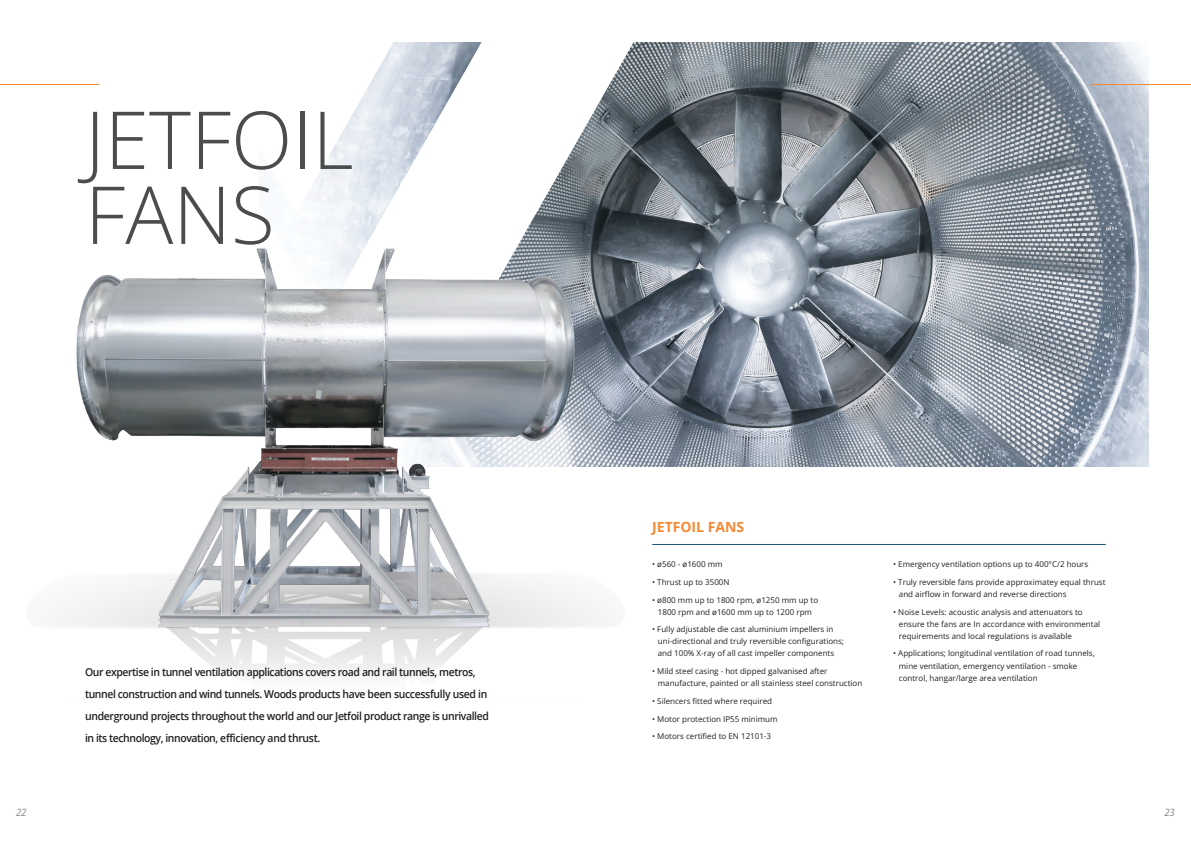
<style>
.page{position:relative;width:1191px;height:842px;background:#fff}
.page>*{position:absolute;margin:0;border:0;box-sizing:border-box;transform-origin:0 0}
.t1{font:300 80px/75px "Open Sans";color:#4b4c4d}
.t2{font:700 14px "Open Sans";color:#f58834}
.t3{font:600 11px/22px "Open Sans";letter-spacing:-.04em;color:#231f20;scale:.95 1}
.t4{font:italic 10px "Open Sans";color:#808285;scale:.95 1}
.t5{font:8px/12px "Open Sans";color:#231f20}
</style>
<div class="page">
<hr style="left:652px;top:544px;width:454px;height:1px;background:#1f5678">
<img style="left:658px;top:43px;width:491px;height:424px">
<svg style="left:99px;top:42px;width:559px;height:148px"></svg>
<svg style="left:99px;top:108px;width:121px;height:82px"></svg>
<svg style="left:220px;top:42px;width:229px;height:148px"></svg>
<img style="left:59px;top:190px;width:626px;height:484px">
<hr style="left:1091px;top:84px;width:100px;height:1px;background:#f58834">
<hr style="left:0;top:84px;width:99px;height:1px;background:#f58834">
<h1 class="t1" style="left:85px;top:100px;width:270px">JETFOIL<br>FANS</h1>
<p class="t3" style="left:85px;top:661px;width:426px">Our expertise in tunnel ventilation applications covers road and rail tunnels, metros, tunnel construction and wind tunnels. Woods products have been successfully used in underground projects throughout the world and our Jetfoil product range is unrivalled in its technology, innovation, efficiency and thrust.</p>
<h2 class="t2" style="left:652px;top:517px;width:94px">JETFOIL FANS</h2>
<p class="t5" style="left:652px;top:558px;width:72px">• ø560 - ø1600 mm</p>
<p class="t5" style="left:652px;top:576px;width:79px">• Thrust up to 3500N</p>
<p class="t5" style="left:652px;top:594px;width:167px;text-align:center">• ø800 mm up to 1800 rpm, ø1250 mm up to<br>1800 rpm and ø1600 mm up to 1200 rpm</p>
<p class="t5" style="left:658px;top:623px;width:188px;text-indent:-6px">• Fully adjustable die cast aluminium impellers in uni-directional and truly reversible configurations; and 100% X-ray of all cast impeller components</p>
<p class="t5" style="left:658px;top:665px;width:206px;text-indent:-6px">• Mild steel casing - hot dipped galvanised after manufacture, painted or all stainless steel construction</p>
<p class="t5" style="left:652px;top:695px;width:121px">• Silencers fitted where required</p>
<p class="t5" style="left:652px;top:712px;width:127px">• Motor protection IP55 minimum</p>
<p class="t5" style="left:652px;top:730px;width:120px">• Motors certified to EN 12101-3</p>
<p class="t5" style="left:893px;top:558px;width:197px">• Emergency ventilation options up to 400°C/2 hours</p>
<p class="t5" style="left:899px;top:576px;width:208px;text-indent:-6px">• Truly reversible fans provide approximatey equal thrust and airflow in forward and reverse directions</p>
<p class="t5" style="left:899px;top:606px;width:203px;text-indent:-6px">• Noise Levels: acoustic analysis and attenuators to ensure the fans are In accordance with environmental requirements and local regulations is available</p>
<p class="t5" style="left:899px;top:647px;width:197px;text-indent:-6px">• Applications; longitudinal ventilation of road tunnels, mine ventilation, emergency ventilation - smoke control, hangar/large area ventilation</p>
<p class="t4" style="left:16px;top:805px;width:12px">22</p>
<p class="t4" style="left:1164px;top:805px;width:12px">23</p>
</div>
